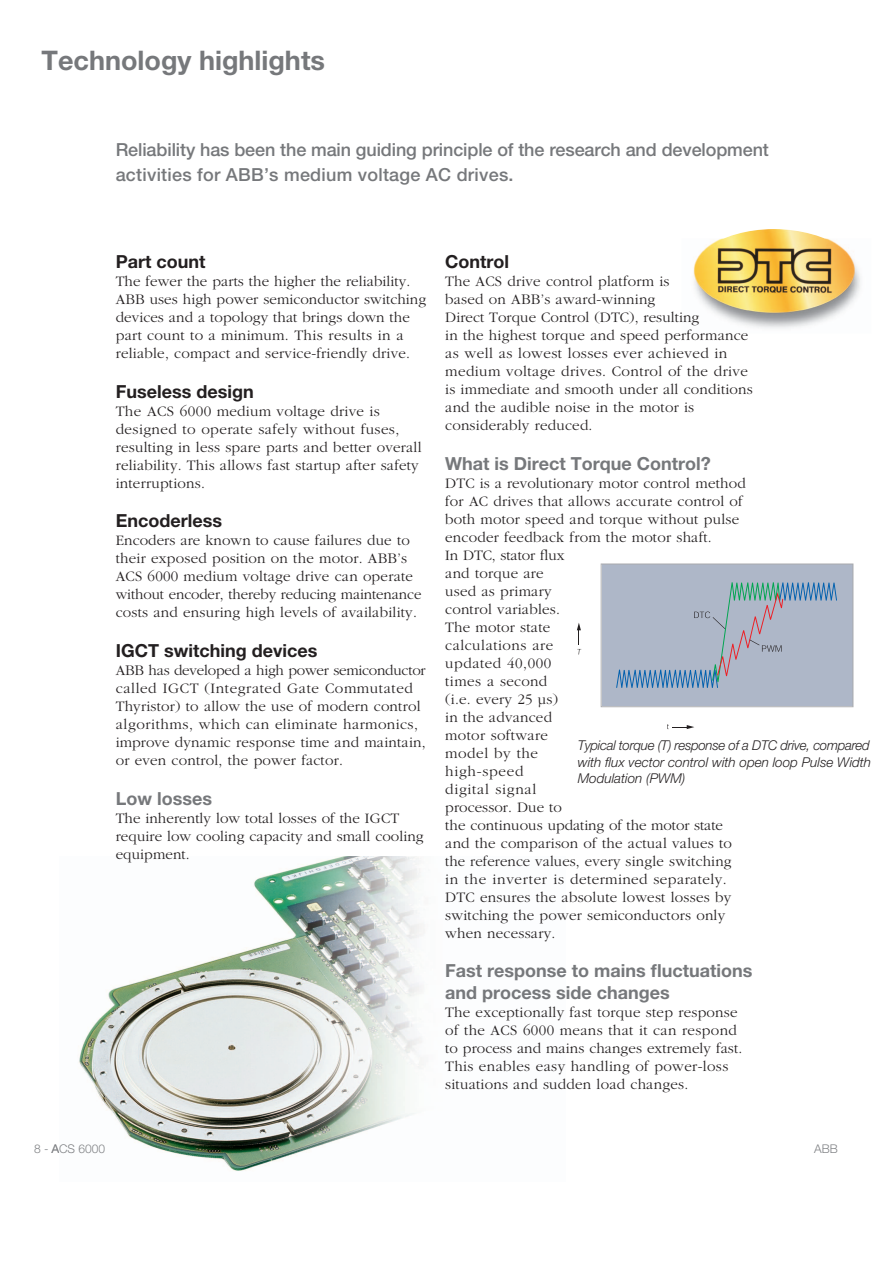
<style>
.page{position:relative;width:893px;height:1263px;background:#fff}
.page>*{position:absolute;margin:0;border:0;box-sizing:border-box;transform-origin:0 0}
.E_Titel_1_-2{font:700 27px "Helvetica Neue";color:#76787b}
.Leadtext{font:500 18px/25.2px "Helvetica Neue";letter-spacing:-.005em;color:#76787b}
.E_Titel_3{font:700 18px/21.6px "Helvetica Neue";color:#76787b}
.E_Titel_3-2{font:700 18px "Helvetica Neue";color:#231f20}
.E_Fließtext{font:300 15px/18px "Garamond";letter-spacing:.015em;color:#231f20}
.E_Bildlegende{font:italic 300 13.5px/16.2px "Helvetica Neue";color:#231f20;text-align:justify}
.t1{font:300 12px "Helvetica Neue";color:#808285}
</style>
<div class="page">
<svg style="left:577px;top:623px;width:4px;height:31px"></svg>
<svg style="left:667px;top:724px;width:27px;height:5px"></svg>
<svg style="left:601px;top:563px;width:252px;height:144px;background:#a8b3c4"></svg>
<img style="left:79px;top:857px;width:346px;height:314px">
<img style="left:693px;top:229px;width:168px;height:100px">
<p class="E_Titel_1_-2" style="left:42px;top:44px;width:285px">Technology highlights</p>
<p class="Leadtext" style="left:116px;top:136px;width:655px">Reliability has been the main guiding principle of the research and development activities for ABB’s medium voltage AC drives.</p>
<p class="E_Titel_3-2" style="left:116px;top:251px;width:91px">Part count</p>
<p class="E_Fließtext" style="left:116px;top:273px;width:312px">The fewer the parts the higher the reliability.<br>ABB uses high power semiconductor switching devices and a topology that brings down the part count to a minimum. This results in a reliable, compact and service-friendly drive.</p>
<p class="E_Titel_3-2" style="left:116px;top:380px;width:139px">Fuseless design</p>
<p class="E_Fließtext" style="left:116px;top:402px;width:307px">The ACS 6000 medium voltage drive is designed to operate safely without fuses, resulting in less spare parts and better overall reliability. This allows fast startup after safety interruptions.</p>
<p class="E_Titel_3-2" style="left:116px;top:510px;width:108px">Encoderless</p>
<p class="E_Fließtext" style="left:116px;top:532px;width:307px">Encoders are known to cause failures due to their exposed position on the motor. ABB’s ACS 6000 medium voltage drive can operate without encoder, thereby reducing maintenance costs and ensuring high levels of availability.</p>
<p class="E_Titel_3-2" style="left:116px;top:639px;width:203px">IGCT switching devices</p>
<p class="E_Fließtext" style="left:116px;top:661px;width:311px">ABB has developed a high power semiconductor called IGCT (Integrated Gate Commutated Thyristor) to allow the use of modern control algorithms, which can eliminate harmonics, improve dynamic response time and maintain, or even control, the power factor.</p>
<p class="E_Titel_3" style="left:116px;top:787px;width:98px">Low losses</p>
<p class="E_Fließtext" style="left:116px;top:809px;width:309px">The inherently low total losses of the IGCT require low cooling capacity and small cooling equipment.</p>
<p class="E_Titel_3-2" style="left:445px;top:251px;width:65px">Control</p>
<p class="E_Fließtext" style="left:445px;top:273px;width:309px">The ACS drive control platform is<br>based on ABB’s award-winning<br>Direct Torque Control (DTC), resulting<br>in the highest torque and speed performance as well as lowest losses ever achieved in medium voltage drives. Control of the drive is immediate and smooth under all conditions and the audible noise in the motor is considerably reduced.</p>
<p class="E_Titel_3" style="left:445px;top:452px;width:267px">What is Direct Torque Control?</p>
<p class="E_Fließtext" style="left:445px;top:474px;width:302px">DTC is a revolutionary motor control method for AC drives that allows accurate control of both motor speed and torque without pulse encoder feedback from the motor shaft.</p>
<p class="E_Fließtext" style="left:445px;top:546px;width:288px">In DTC, stator flux<br>and torque are<br>used as primary<br>control variables.<br>The motor state<br>calculations are<br>updated 40,000<br>times a second<br>(i.e. every 25 µs)<br>in the advanced<br>motor software<br>model by the<br>high-speed<br>digital signal<br>processor. Due to<br>the continuous updating of the motor state and the comparison of the actual values to the reference values, every single switching in the inverter is determined separately.<br>DTC ensures the absolute lowest losses by switching the power semiconductors only when necessary.</p>
<p class="E_Titel_3" style="left:445px;top:960px;width:309px">Fast response to mains fluctuations and process side changes</p>
<p class="E_Fließtext" style="left:445px;top:1003px;width:298px">The exceptionally fast torque step response of the ACS 6000 means that it can respond to process and mains changes extremely fast.<br>This enables easy handling of power-loss situations and sudden load changes.</p>
<p class="E_Bildlegende" style="left:578px;top:737px;width:295px">Typical torque (T) response of a DTC drive, compared with flux vector control with open loop Pulse Width Modulation (PWM)</p>
<p class="t1" style="left:34px;top:1142px;width:73px">8 - ACS 6000</p>
<p class="t1" style="left:814px;top:1142px;width:25px">ABB</p>
</div>
